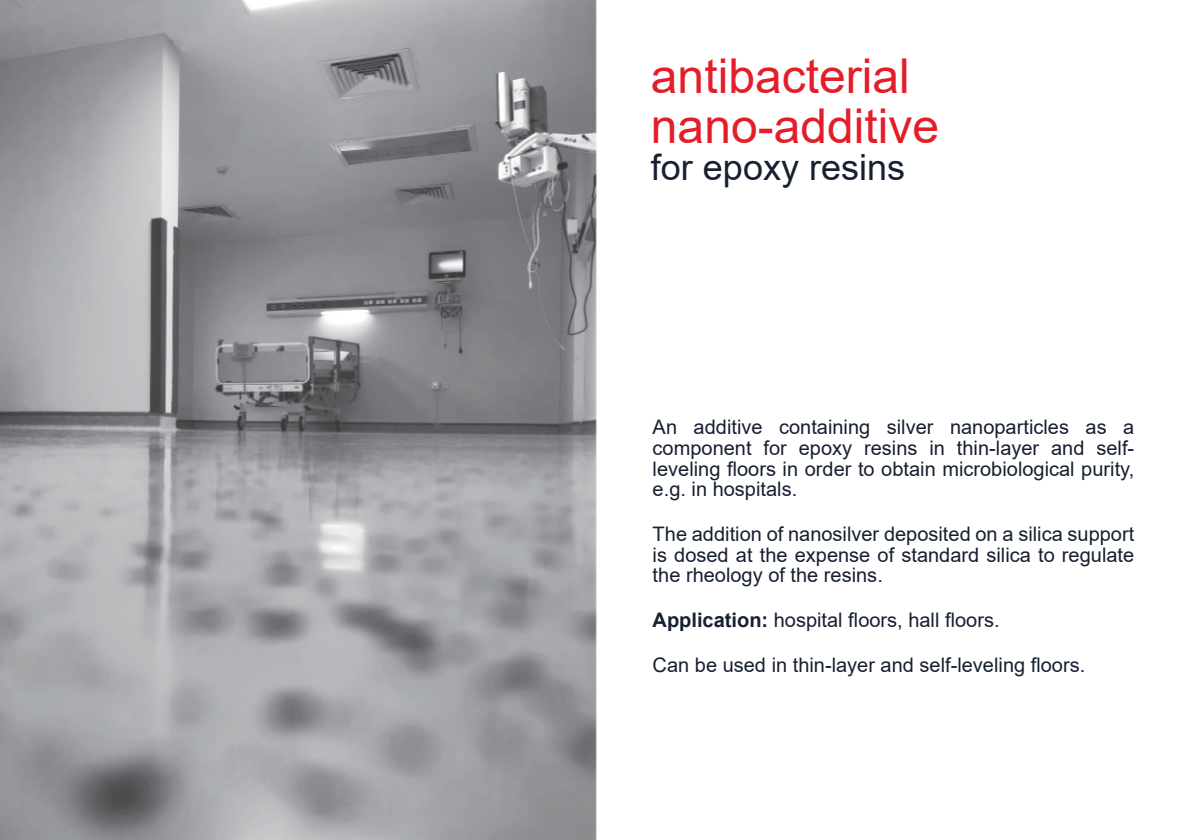
<style>
.page{position:relative;width:1191px;height:840px;background:#fff}
.page>*{position:absolute;margin:0;border:0;box-sizing:border-box;transform-origin:0 0}
.t1{font:48px/49.6px "Arial";color:#e31e29}
.t2{font:36px "Arial";color:#172031}
.t3{font:20px/20.6px "Arial";color:#172031;text-align:justify}
.s1{font-weight:700}
</style>
<div class="page">
<img style="left:0;top:0;width:596px;height:839px">
<h1 class="t1" style="left:651px;top:56px;width:290px">antibacterial nano-additive</h1>
<h2 class="t2" style="left:651px;top:153px;width:256px">for epoxy resins</h2>
<p class="t3" style="left:652px;top:418px;width:483px">An additive containing silver nanoparticles as a component for epoxy resins in thin-layer and self&shy;leveling floors in order to obtain microbiological purity, e.g. in hospitals.</p>
<p class="t3" style="left:652px;top:525px;width:483px">The addition of nanosilver deposited on a silica support is dosed at the expense of standard silica to regulate the rheology of the resins.</p>
<p class="t3" style="left:652px;top:611px;width:348px"><span class="s1">Application:</span> hospital floors, hall floors.</p>
<p class="t3" style="left:652px;top:656px;width:434px">Can be used in thin-layer and self-leveling floors.</p>
</div>
